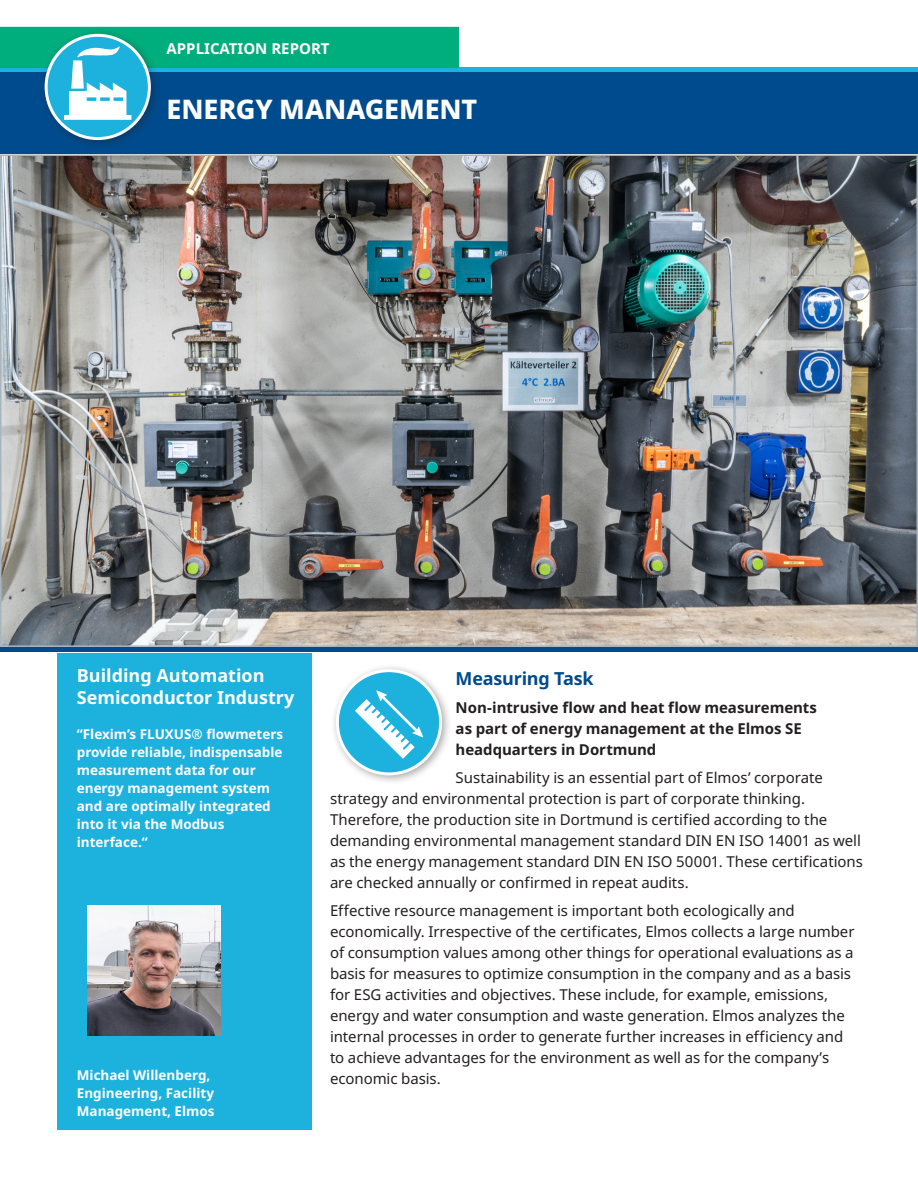
<style>
.page{position:relative;width:918px;height:1188px;background:#fff}
.page>*{position:absolute;margin:0;border:0;box-sizing:border-box;transform-origin:0 0}
.Headline-Reversed-Paragraph_20_20{font:800 27px "Noto Sans";color:#fff}
.t1{font:700 18px/21.6px "Noto Sans";color:#fff}
.Subhead-Paragraph-Blue_12_15{font:700 18px "Noto Sans";letter-spacing:-.01em;color:#004b8d}
.Body-Paragraph_10_14{font:15px/21px "Noto Sans";letter-spacing:-.005em;color:#231f20}
.Body-Paragraph_10_14-2{font:700 15px/21px "Noto Sans";letter-spacing:-.005em;color:#231f20}
.Page_Header-Reverse_10_15{font:700 15px "Noto Sans";color:#fff}
.t2{font:700 13.5px/18px "Noto Sans";color:#fff}
</style>
<div class="page">
<div style="left:0;top:68px;width:918px;height:85px;background:#004b8d"></div>
<hr style="left:0;top:68px;width:918px;height:4px;background:#1db1de">
<div style="left:57px;top:654px;width:255px;height:476px;background:#1db1de"></div>
<div style="left:39px;top:28px;width:122px;height:122px;background:#231f20;opacity:.4"></div>
<svg style="left:46px;top:35px;width:103px;height:104px"></svg>
<svg style="left:0;top:27px;width:459px;height:93px"></svg>
<div style="left:330px;top:663px;width:122px;height:123px;background:#231f20;opacity:.4"></div>
<div style="left:337px;top:671px;width:104px;height:103px;background:#1db1de;border-radius:50%"></div>
<div style="left:336px;top:669px;width:106px;height:106px;border:3px solid #fff;border-radius:50%"></div>
<svg style="left:355px;top:691px;width:68px;height:68px"></svg>
<hr style="left:0;top:648px;width:918px;height:4px;background:#004b8d">
<img style="left:3px;top:157px;width:912px;height:487px">
<img style="left:87px;top:905px;width:133px;height:131px">
<p class="Page_Header-Reverse_10_15" style="left:166px;top:38px;width:165px">APPLICATION REPORT</p>
<p class="Headline-Reversed-Paragraph_20_20" style="left:166px;top:90px;width:312px">ENERGY MANAGEMENT</p>
<p class="t1" style="left:77px;top:665px;width:219px">Building Automation<br>Semiconductor Industry</p>
<p class="t2" style="left:77px;top:725px;width:208px">“Flexim’s FLUXUS® flowmeters provide reliable, indispensable measurement data for our energy management system and are optimally integrated into it via the Modbus interface.“</p>
<p class="t2" style="left:77px;top:1066px;width:139px">Michael Willenberg,<br>Engineering, Facility<br>Management, Elmos</p>
<p class="Subhead-Paragraph-Blue_12_15" style="left:456px;top:666px;width:140px">Measuring Task</p>
<p class="Body-Paragraph_10_14-2" style="left:456px;top:697px;width:363px">Non-intrusive flow and heat flow measurements as part of energy management at the Elmos SE headquarters in Dortmund</p>
<p class="Body-Paragraph_10_14" style="left:330px;top:767px;width:534px;text-indent:126px">Sustainability is an essential part of Elmos’ corporate strategy and environmental protection is part of corporate thinking.<br>Therefore, the production site in Dortmund is certified according to the demanding environmental management standard DIN EN ISO 14001 as well as the energy management standard DIN EN ISO 50001. These certifications are checked annually or confirmed in repeat audits.</p>
<p class="Body-Paragraph_10_14" style="left:330px;top:900px;width:526px">Effective resource management is important both ecologically and economically. Irrespective of the certificates, Elmos collects a large number of consumption values among other things for operational evaluations as a basis for measures to optimize consumption in the company and as a basis for ESG activities and objectives. These include, for example, emissions, energy and water consumption and waste generation. Elmos analyzes the internal processes in order to generate further increases in efficiency and to achieve advantages for the environment as well as for the company’s economic basis.</p>
</div>
